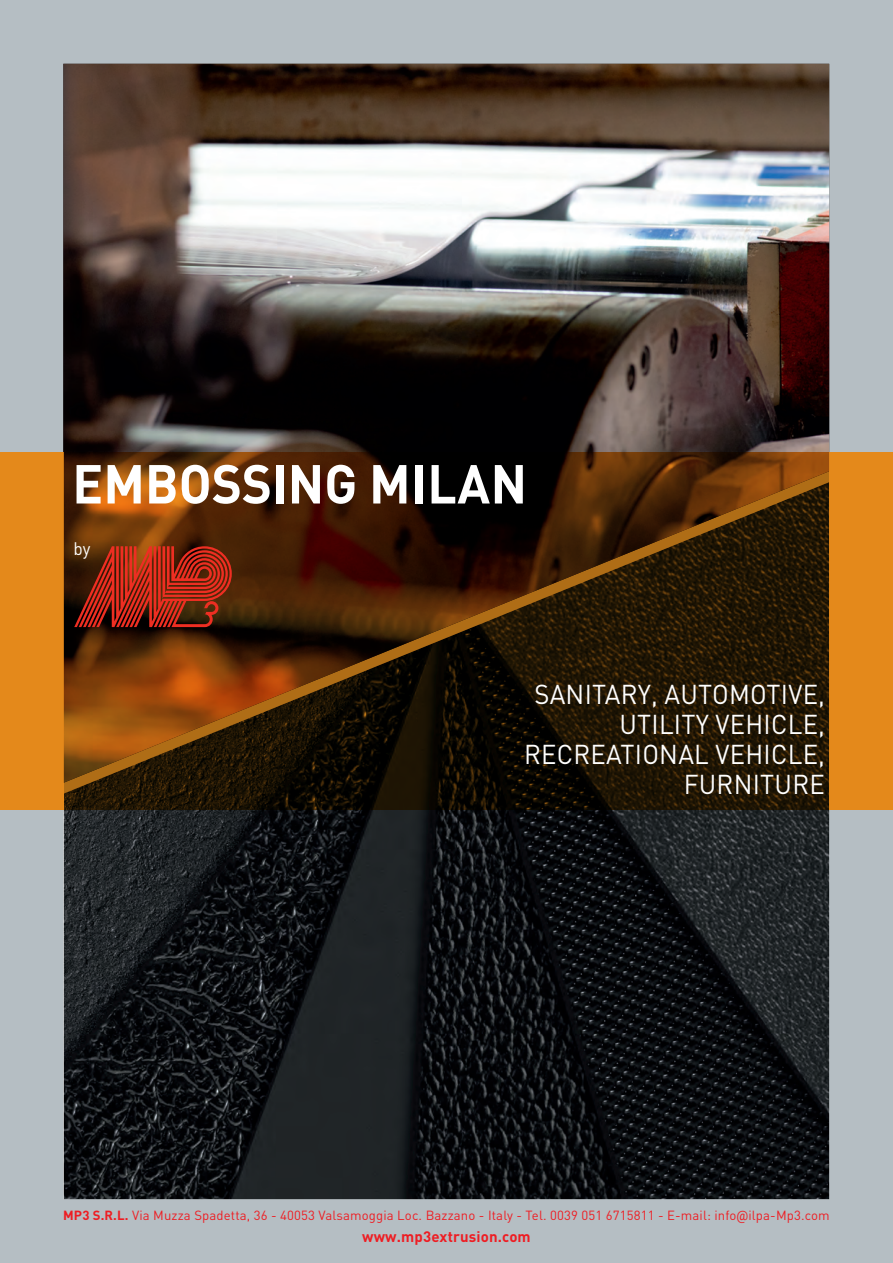
<style>
.page{position:relative;width:893px;height:1263px;background:#b5bec3}
.page>*{position:absolute;margin:0;border:0;box-sizing:border-box;transform-origin:0 0}
.t1{font:700 54px "DIN Pro";color:#fff;scale:.95 1}
.t2{font:27px/30px "DIN Pro";letter-spacing:.01em;color:#fff;text-align:right;scale:.95 1}
.t3{font:18px "DIN Pro";color:#fff;scale:.95 1}
.t4{font:700 15px "DIN Pro";letter-spacing:.01em;color:#ee1d23}
.t5{font:13.2px "DIN Pro";letter-spacing:.01em;color:#ee1d23}
.s1{font-weight:700}
.s2{font-family:"Roboto"}
</style>
<div class="page">
<img style="left:63px;top:64px;width:766px;height:389px">
<img style="left:64px;top:810px;width:765px;height:389px">
<svg style="left:64px;top:453px;width:765px;height:357px;background:#381e05"></svg>
<div style="left:0;top:453px;width:64px;height:357px;background:#e4891b"></div>
<div style="left:829px;top:453px;width:64px;height:357px;background:#e4891b"></div>
<svg style="left:74px;top:546px;width:158px;height:81px;background:#8c2512"></svg>
<h1 class="t1" style="left:72px;top:448px;width:480px">EMBOSSING MILAN</h1>
<h3 class="t3" style="left:73px;top:537px;width:19px">by</h3>
<h2 class="t2" style="left:524px;top:678px;width:318px">SANITARY, AUTOMOTIVE,<br>UTILITY VEHICLE,<br>RECREATIONAL VEHICLE,<br>FURNITURE</h2>
<p class="t5" style="left:63px;top:1207px;width:768px"><span class="s1">MP3 S.R.L.</span> Via Muzza Spadetta, 36 - 40053 Valsamoggia Loc. Bazzano - Italy - Tel. 0039 051 6715811 - E-mail: info<span class="s2">@</span>ilpa-Mp3.com</p>
<p class="t4" style="left:362px;top:1226px;width:170px">www.mp3extrusion.com</p>
</div>
